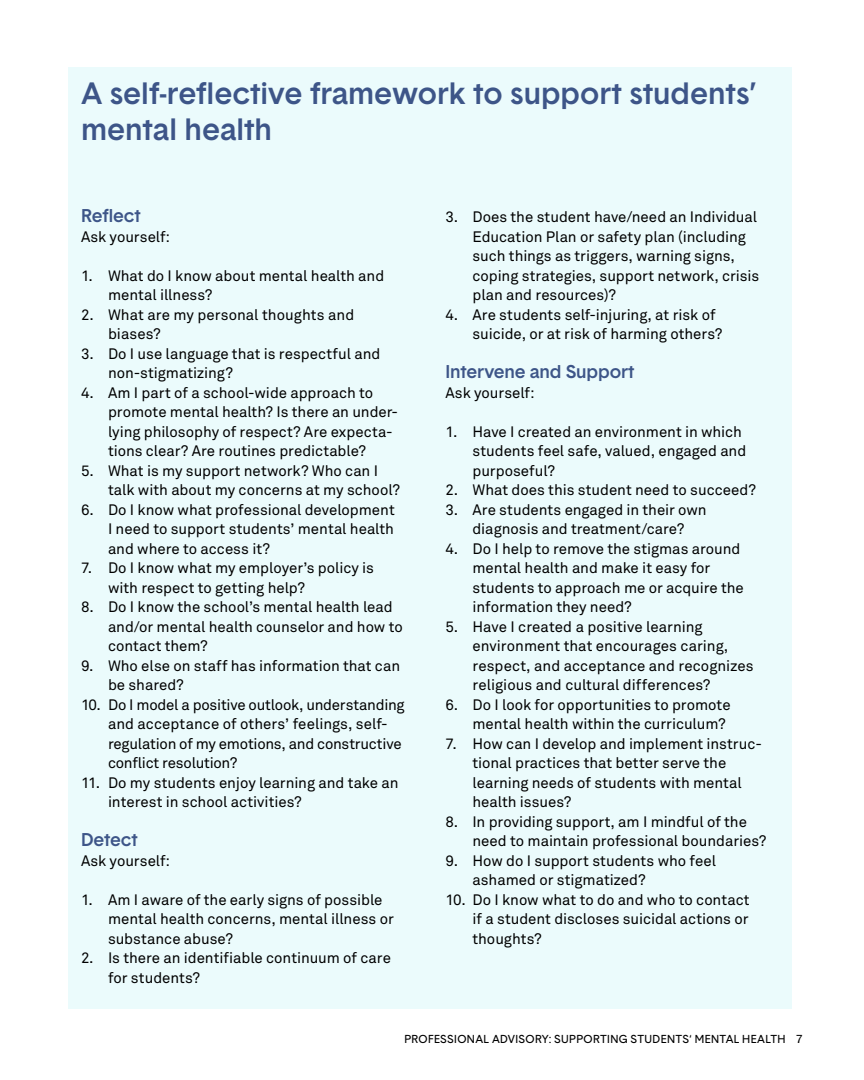
<style>
.page{position:relative;width:864px;height:1080px;background:#fff}
.page>*{position:absolute;margin:0;border:0;box-sizing:border-box;transform-origin:0 0}
.Heading_1{font:500 30px/36px "Basetica";color:#3d5588}
.Heading_2{font:500 18px "Basetica";letter-spacing:-.01em;color:#3d5588}
.Body{font:15px/19.5px "Akkurat Pro";color:#000}
.t1{font:11.25px "Basetica";letter-spacing:.03em;color:#000}
</style>
<div class="page">
<div style="left:68px;top:68px;width:724px;height:941px;background:#ebfbfc"></div>
<p class="Heading_1" style="left:81px;top:75px;width:677px">A self-reflective framework to support students’ mental health</p>
<p class="Heading_2" style="left:81px;top:204px;width:61px">Reflect</p>
<p class="Body" style="left:81px;top:227px;width:91px">Ask yourself:</p>
<p class="Body" style="left:108px;top:266px;width:278px;text-indent:-27px">1. What do I know about mental health and mental illness?</p>
<p class="Body" style="left:108px;top:305px;width:248px;text-indent:-27px">2. What are my personal thoughts and biases?</p>
<p class="Body" style="left:108px;top:344px;width:274px;text-indent:-27px">3. Do I use language that is respectful and non-stigmatizing?</p>
<p class="Body" style="left:108px;top:383px;width:292px;text-indent:-27px">4. Am I part of a school-wide approach to promote mental health? Is there an under&shy;lying philosophy of respect? Are expecta&shy;tions clear? Are routines predictable?</p>
<p class="Body" style="left:108px;top:461px;width:293px;text-indent:-27px">5. What is my support network? Who can I talk with about my concerns at my school?</p>
<p class="Body" style="left:108px;top:500px;width:288px;text-align:justify;text-indent:-27px">6. Do I know what professional development I need to support students’ mental health and where to access it?</p>
<p class="Body" style="left:108px;top:558px;width:268px;text-indent:-27px">7. Do I know what my employer’s policy is with respect to getting help?</p>
<p class="Body" style="left:108px;top:597px;width:296px;text-indent:-27px">8. Do I know the school’s mental health lead and/or mental health counselor and how to contact them?</p>
<p class="Body" style="left:108px;top:656px;width:294px;text-indent:-27px">9. Who else on staff has information that can be shared?</p>
<p class="Body" style="left:108px;top:695px;width:298px;text-indent:-27px">10. Do I model a positive outlook, understanding and acceptance of others’ feelings, self&shy;regulation of my emotions, and constructive conflict resolution?</p>
<p class="Body" style="left:108px;top:773px;width:292px;text-indent:-27px">11. Do my students enjoy learning and take an interest in school activities?</p>
<p class="Heading_2" style="left:81px;top:828px;width:58px">Detect</p>
<p class="Body" style="left:81px;top:851px;width:91px">Ask yourself:</p>
<p class="Body" style="left:108px;top:890px;width:287px;text-indent:-27px">1. Am I aware of the early signs of possible mental health concerns, mental illness or substance abuse?</p>
<p class="Body" style="left:108px;top:948px;width:284px;text-indent:-27px">2. Is there an identifiable continuum of care for students?</p>
<p class="Body" style="left:472px;top:207px;width:288px;text-indent:-27px">3. Does the student have/need an Individual Education Plan or safety plan (including such things as triggers, warning signs, coping strategies, support network, crisis plan and resources)?</p>
<p class="Body" style="left:472px;top:305px;width:251px;text-indent:-27px">4. Are students self-injuring, at risk of suicide, or at risk of harming others?</p>
<p class="Heading_2" style="left:446px;top:360px;width:191px">Intervene and Support</p>
<p class="Body" style="left:446px;top:383px;width:91px">Ask yourself:</p>
<p class="Body" style="left:472px;top:422px;width:275px;text-indent:-27px">1. Have I created an environment in which students feel safe, valued, engaged and purposeful?</p>
<p class="Body" style="left:446px;top:480px;width:312px">2. What does this student need to succeed?</p>
<p class="Body" style="left:446px;top:500px;width:263px;text-align:center">3. Are students engaged in their own diagnosis and treatment/care?</p>
<p class="Body" style="left:472px;top:539px;width:273px;text-indent:-27px">4. Do I help to remove the stigmas around mental health and make it easy for students to approach me or acquire the information they need?</p>
<p class="Body" style="left:472px;top:617px;width:283px;text-indent:-27px">5. Have I created a positive learning environment that encourages caring, respect, and acceptance and recognizes religious and cultural differences?</p>
<p class="Body" style="left:472px;top:695px;width:260px;text-indent:-27px">6. Do I look for opportunities to promote mental health within the curriculum?</p>
<p class="Body" style="left:472px;top:734px;width:291px;text-indent:-27px">7. How can I develop and implement instruc&shy;tional practices that better serve the learning needs of students with mental health issues?</p>
<p class="Body" style="left:472px;top:812px;width:295px;text-indent:-27px">8. In providing support, am I mindful of the need to maintain professional boundaries?</p>
<p class="Body" style="left:472px;top:851px;width:245px;text-indent:-27px">9. How do I support students who feel ashamed or stigmatized?</p>
<p class="Body" style="left:472px;top:890px;width:279px;text-align:justify;text-indent:-27px">10. Do I know what to do and who to contact if a student discloses suicidal actions or thoughts?</p>
<p class="t1" style="left:404px;top:1032px;width:400px">PROFESSIONAL ADVISORY: SUPPORTING STUDENTS‘ MENTAL HEALTH 7</p>
</div>
